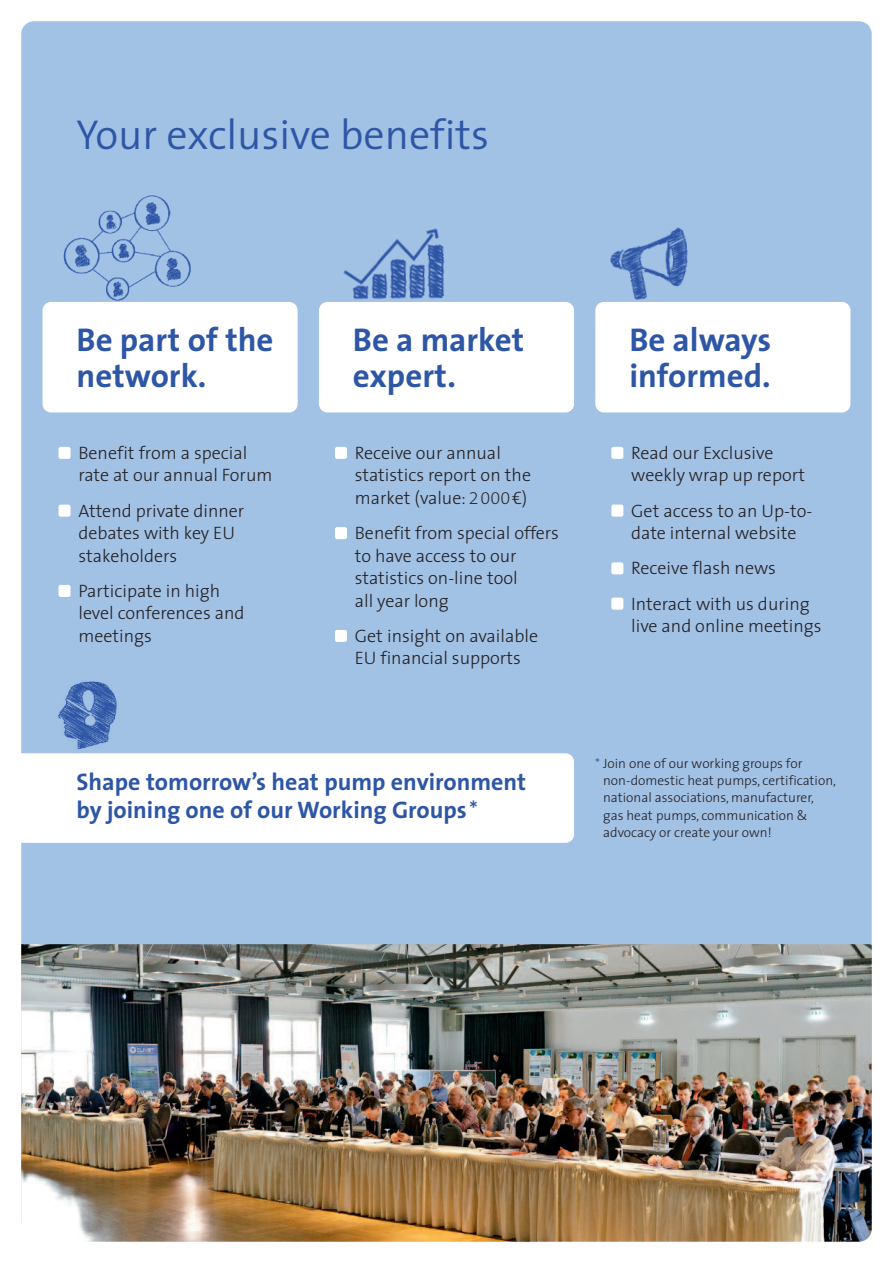
<style>
.page{position:relative;width:893px;height:1263px;background:#fff}
.page>*{position:absolute;margin:0;border:0;box-sizing:border-box;transform-origin:0 0}
.t1{font:300 42px "The Sans";color:#2d56a5}
.t2{font:700 33px/36px "The Sans";color:#2d56a5}
.t3{font:700 24px/28.5px "The Sans";color:#2d56a5}
.t4{font:300 18px/22.5px "The Sans";color:#231f20}
.t5{font:300 13.5px/17.2px "The Sans";color:#231f20}
.s1{font-family:"The Sans B2";font-weight:200}
.s2{font-weight:400}
.s3{color:#2d56a5}
</style>
<div class="page">
<img style="left:21px;top:21px;width:851px;height:1213px;border-radius:13px">
<img style="left:24px;top:1229px;width:848px;height:13px">
<div style="left:43px;top:302px;width:255px;height:110px;background:#fff;border-radius:9px"></div>
<div style="left:3px;top:753px;width:571px;height:90px;background:#fff;border-radius:9px"></div>
<div style="left:319px;top:302px;width:255px;height:110px;background:#fff;border-radius:9px"></div>
<div style="left:595px;top:302px;width:255px;height:110px;background:#fff;border-radius:9px"></div>
<div style="left:59px;top:447px;width:12px;height:12px;background:#fff;border-radius:2px"></div>
<div style="left:59px;top:505px;width:12px;height:12px;background:#fff;border-radius:2px"></div>
<div style="left:59px;top:585px;width:12px;height:12px;background:#fff;border-radius:2px"></div>
<div style="left:335px;top:447px;width:12px;height:12px;background:#fff;border-radius:2px"></div>
<div style="left:335px;top:527px;width:12px;height:12px;background:#fff;border-radius:2px"></div>
<div style="left:335px;top:630px;width:12px;height:12px;background:#fff;border-radius:2px"></div>
<div style="left:611px;top:447px;width:12px;height:12px;background:#fff;border-radius:2px"></div>
<div style="left:611px;top:505px;width:12px;height:12px;background:#fff;border-radius:2px"></div>
<div style="left:611px;top:562px;width:12px;height:12px;background:#fff;border-radius:2px"></div>
<div style="left:611px;top:598px;width:12px;height:12px;background:#fff;border-radius:2px"></div>
<img style="left:60px;top:195px;width:134px;height:107px">
<img style="left:601px;top:206px;width:92px;height:97px">
<img style="left:56px;top:680px;width:78px;height:73px">
<img style="left:337px;top:215px;width:122px;height:87px">
<h1 class="t1" style="left:77px;top:121px;width:414px">Your exclusive benefits</h1>
<h2 class="t2" style="left:77px;top:325px;width:199px">Be part of the network.</h2>
<p class="t4" style="left:78px;top:443px;width:195px">Benefit from a special rate at our annual Forum</p>
<p class="t4" style="left:78px;top:501px;width:167px">Attend private dinner debates with key EU stakeholders</p>
<p class="t4" style="left:78px;top:581px;width:168px">Participate in high level conferences and meetings</p>
<h2 class="t2" style="left:353px;top:325px;width:173px">Be a market expert.</h2>
<h2 class="t2" style="left:629px;top:325px;width:143px">Be always informed.</h2>
<p class="t4" style="left:355px;top:443px;width:178px">Receive our annual statistics report on the market (value: <span class="s1">2000</span>€)</p>
<p class="t4" style="left:355px;top:524px;width:206px">Benefit from special offers to have access to our statistics on-line tool<br>all year long</p>
<p class="t4" style="left:355px;top:626px;width:185px">Get insight on available<br>EU financial supports</p>
<p class="t4" style="left:631px;top:443px;width:175px">Read our Exclusive weekly wrap up report</p>
<p class="t4" style="left:631px;top:501px;width:183px">Get access to an Up-to&shy;date internal website</p>
<p class="t4" style="left:631px;top:552px;width:180px;line-height:35.2px">Receive flash news<br>Interact with us during</p>
<p class="t4" style="left:631px;top:617px;width:192px">live and online meetings</p>
<h3 class="t3" style="left:77px;top:769px;width:451px">Shape tomorrow’s heat pump environment by joining one of our Working Groups<span class="s2">*</span></h3>
<p class="t5" style="left:603px;top:756px;width:234px;text-indent:-8px"><span class="s3">*</span> Join one of our working groups for non-domestic heat pumps, certification, national associations, manufacturer, gas heat pumps, communication &amp; advocacy or create your own!</p>
</div>
